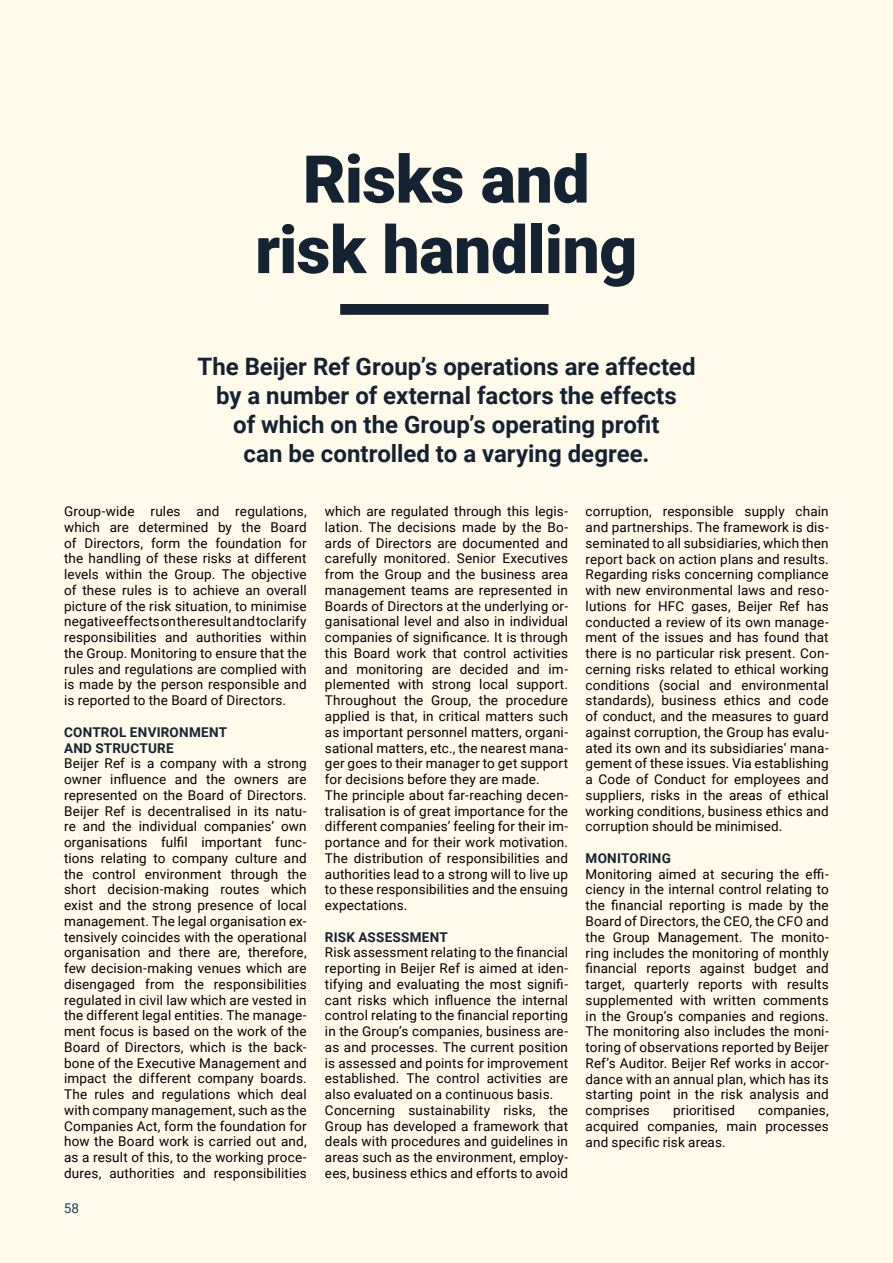
<style>
.page{position:relative;width:893px;height:1263px;background:#fffae9}
.page>*{position:absolute;margin:0;border:0;box-sizing:border-box;transform-origin:0 0}
.t1{font:900 66px/70.5px "Roboto";letter-spacing:-.005em;color:#132334;text-align:center}
.t2{font:700 24px/28.8px "Roboto";color:#132334;text-align:center}
.t3{font:13.5px/15.8px "Roboto";letter-spacing:.01em;color:#000;text-align:justify}
.t4{font:700 13.5px/15.8px "Roboto";letter-spacing:.02em;color:#132334}
.t5{font:13.5px "Roboto";color:#184460}
</style>
<div class="page">
<div style="left:340px;top:304px;width:209px;height:11px;background:#132334"></div>
<h1 class="t1" style="left:255px;top:141px;width:384px">Risks and risk handling</h1>
<h2 class="t2" style="left:197px;top:351px;width:500px">The Beijer Ref Group’s operations are affected by a number of external factors the effects<br>of which on the Group’s operating profit<br>can be controlled to a varying degree.</h2>
<p class="t3" style="left:325px;top:503px;width:245px;text-align:left">which are regulated through this legis&shy;lation. The decisions made by the Bo&shy;ards of Directors are documented and carefully monitored. Senior Executives from the Group and the business area management teams are represented in Boards of Directors at the underlying or&shy;ganisational level and also in individual companies of significance. It is through this Board work that control activities and monitoring are decided and im&shy;plemented with strong local support.<br>Throughout the Group, the procedure applied is that, in critical matters such as important personnel matters, organi&shy;sational matters, etc., the nearest mana&shy;ger goes to their manager to get support for decisions before they are made.<br>The principle about far-reaching decen&shy;tralisation is of great importance for the different companies’ feeling for their im&shy;portance and for their work motivation.<br>The distribution of responsibilities and authorities lead to a strong will to live up to these responsibilities and the ensuing expectations.</p>
<p class="t4" style="left:325px;top:928px;width:124px">RISK ASSESSMENT</p>
<p class="t3" style="left:325px;top:944px;width:245px;text-align:left">Risk assessment relating to the financial reporting in Beijer Ref is aimed at iden&shy;tifying and evaluating the most signifi&shy;cant risks which influence the internal control relating to the financial reporting in the Group’s companies, business are&shy;as and processes. The current position is assessed and points for improvement established. The control activities are also evaluated on a continuous basis.<br>Concerning sustainability risks, the Group has developed a framework that deals with procedures and guidelines in areas such as the environment, employ&shy;ees, business ethics and efforts to avoid</p>
<p class="t3" style="left:64px;top:503px;width:244px">Group-wide rules and regulations, which are determined by the Board of Directors, form the foundation for the handling of these risks at different levels within the Group. The objective of these rules is to achieve an overall picture of the risk situation, to minimise negative effects on the result and to clarify responsibilities and authorities within the Group. Monitoring to ensure that the rules and regulations are complied with is made by the person responsible and is reported to the Board of Directors.</p>
<p class="t4" style="left:64px;top:723px;width:165px">CONTROL ENVIRONMENT<br>AND STRUCTURE</p>
<p class="t3" style="left:64px;top:755px;width:244px">Beijer Ref is a company with a strong owner influence and the owners are represented on the Board of Directors.<br>Beijer Ref is decentralised in its natu&shy;re and the individual companies’ own organisations fulfil important func&shy;tions relating to company culture and the control environment through the short decision-making routes which exist and the strong presence of local management. The legal organisation ex&shy;tensively coincides with the operational organisation and there are, therefore, few decision-making venues which are disengaged from the responsibilities regulated in civil law which are vested in the different legal entities. The manage&shy;ment focus is based on the work of the Board of Directors, which is the back&shy;bone of the Executive Management and impact the different company boards.<br>The rules and regulations which deal with company management, such as the Companies Act, form the foundation for how the Board work is carried out and, as a result of this, to the working proce&shy;dures, authorities and responsibilities</p>
<p class="t3" style="left:586px;top:503px;width:245px">corruption, responsible supply chain and partnerships. The framework is dis&shy;seminated to all subsidiaries, which then report back on action plans and results.<br>Regarding risks concerning compliance with new environmental laws and reso&shy;lutions for HFC gases, Beijer Ref has conducted a review of its own manage&shy;ment of the issues and has found that there is no particular risk present. Con&shy;cerning risks related to ethical working conditions (social and environmental standards), business ethics and code of conduct, and the measures to guard against corruption, the Group has evalu&shy;ated its own and its subsidiaries’ mana&shy;gement of these issues. Via establishing a Code of Conduct for employees and suppliers, risks in the areas of ethical working conditions, business ethics and corruption should be minimised.</p>
<p class="t4" style="left:586px;top:850px;width:87px">MONITORING</p>
<p class="t3" style="left:586px;top:865px;width:245px">Monitoring aimed at securing the effi&shy;ciency in the internal control relating to the financial reporting is made by the Board of Directors, the CEO, the CFO and the Group Management. The monito&shy;ring includes the monitoring of monthly financial reports against budget and target, quarterly reports with results supplemented with written comments in the Group’s companies and regions.<br>The monitoring also includes the moni&shy;toring of observations reported by Beijer Ref’s Auditor. Beijer Ref works in accor&shy;dance with an annual plan, which has its starting point in the risk analysis and comprises</p>
<p class="t3" style="left:673px;top:1102px;width:63px">prioritised</p>
<p class="t3" style="left:586px;top:1102px;width:245px;text-indent:173px">companies, acquired companies, main processes and specific risk areas.</p>
<p class="t5" style="left:64px;top:1198px;width:17px">58</p>
</div>
